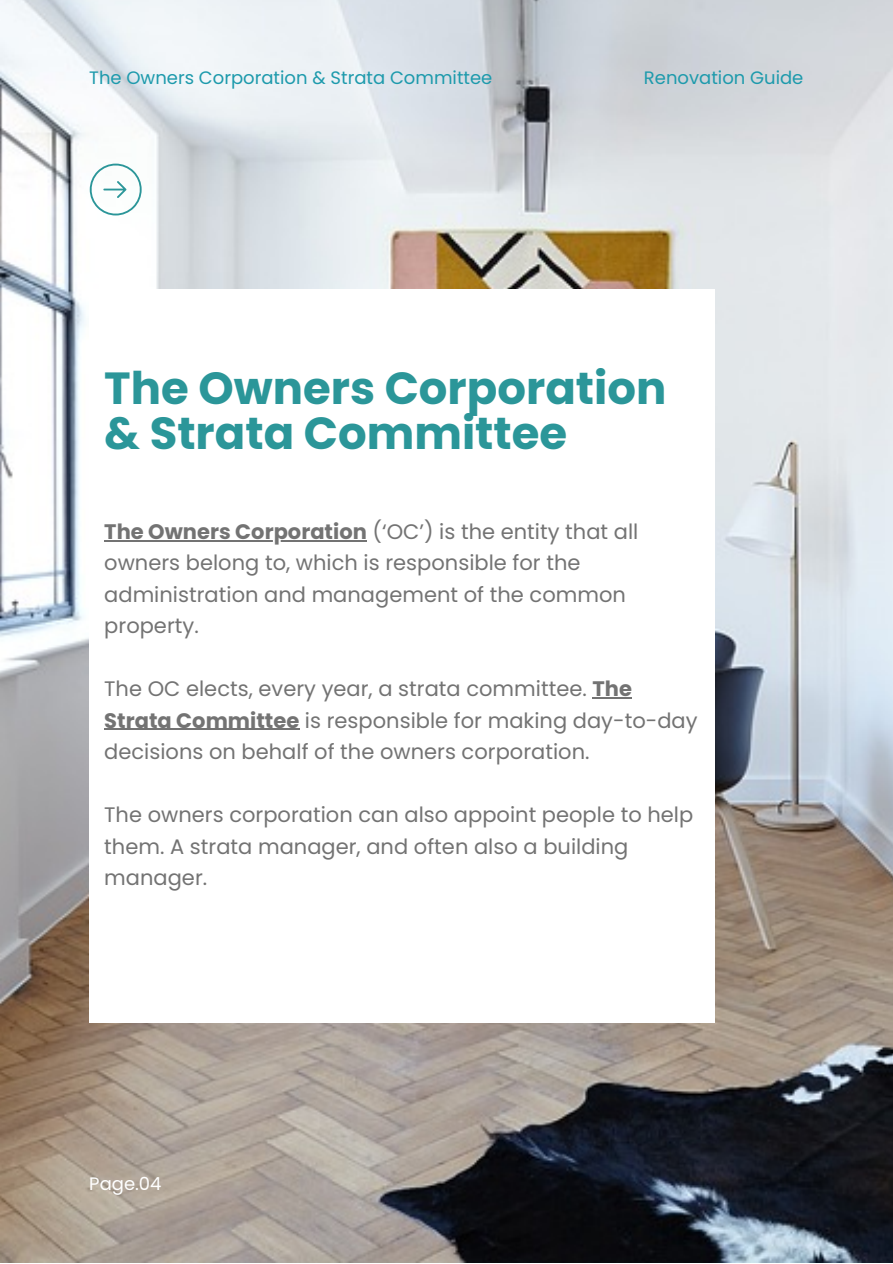
<style>
.page{position:relative;width:893px;height:1264px;background:#fff}
.page>*{position:absolute;margin:0;border:0;box-sizing:border-box;transform-origin:0 0}
.t1{font:700 45px/45px "Poppins";color:#2b9699}
.t2{font:21px/31.5px "Poppins";color:#737373}
.t3{font:18px "Poppins";color:#1d9aac}
.t4{font:18px "Poppins";color:#fff}
.s1{font-weight:700}
</style>
<div class="page">
<img style="left:0;top:0;width:892px;height:1262px">
<div style="left:89px;top:290px;width:625px;height:732px;background:#fff"></div>
<svg style="left:89px;top:163px;width:53px;height:53px"></svg>
<hr style="left:104px;top:540px;width:263px;height:1px;background:#737373">
<hr style="left:592px;top:697px;width:40px;height:1px;background:#737373">
<hr style="left:104px;top:729px;width:195px;height:1px;background:#737373">
<p class="t3" style="left:89px;top:65px;width:404px">The Owners Corporation &amp; Strata Committee</p>
<p class="t3" style="left:644px;top:65px;width:161px">Renovation Guide</p>
<h1 class="t1" style="left:104px;top:366px;width:563px">The Owners Corporation &amp; Strata Committee</h1>
<p class="t2" style="left:104px;top:515px;width:535px"><span class="s1">The Owners Corporation</span> (‘OC’) is the entity that all owners belong to, which is responsible for the administration and management of the common property.</p>
<p class="t2" style="left:104px;top:673px;width:595px">The OC elects, every year, a strata committee. <span class="s1">The<br>Strata Committee</span> is responsible for making day-to-day decisions on behalf of the owners corporation.</p>
<p class="t2" style="left:104px;top:799px;width:590px">The owners corporation can also appoint people to help them. A strata manager, and often also a building manager.</p>
<p class="t4" style="left:89px;top:1170px;width:74px">Page.04</p>
</div>
